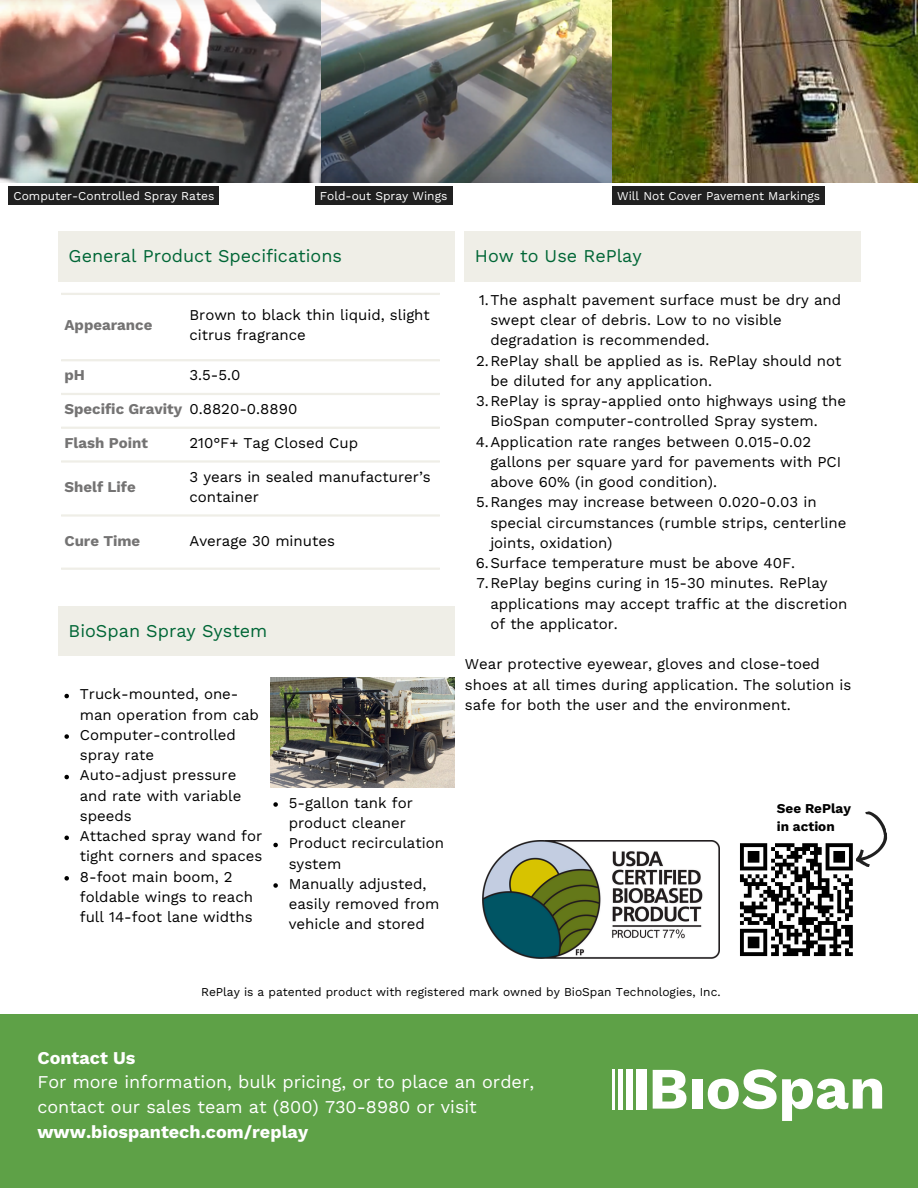
<style>
.page{position:relative;width:918px;height:1188px;background:#fff}
.page>*{position:absolute;margin:0;border:0;box-sizing:border-box;transform-origin:0 0}
.t1{font:18px/24.8px "Work Sans";color:#fff}
.t2{font:18px "Work Sans";color:#006636}
.t3{font:15px/20.2px "Work Sans";color:#000}
.t4{font:700 15px "Work Sans";color:#747373}
.t5{font:700 13.5px/18px "Work Sans";color:#000}
.t6{font:12px "Work Sans";color:#fff}
.t7{font:12px "Work Sans";color:#000}
.s1{font-weight:700}
</style>
<div class="page">
<div style="left:0;top:1014px;width:918px;height:174px;background:#5ea147"></div>
<div style="left:59px;top:232px;width:396px;height:49px;background:#efeee7"></div>
<div style="left:59px;top:606px;width:396px;height:50px;background:#efeee7"></div>
<div style="left:465px;top:232px;width:396px;height:49px;background:#efeee7"></div>
<svg style="left:653px;top:1070px;width:33px;height:39px"></svg>
<div style="left:692px;top:1079px;width:10px;height:30px;background:#fff"></div>
<svg style="left:708px;top:1069px;width:174px;height:52px"></svg>
<div style="left:637px;top:1070px;width:9px;height:39px;background:#fff"></div>
<div style="left:627px;top:1070px;width:6px;height:39px;background:#fff"></div>
<div style="left:618px;top:1070px;width:5px;height:39px;background:#fff"></div>
<hr style="left:612px;top:1070px;width:2px;height:39px;background:#fff">
<img style="left:0;top:0;width:322px;height:182px">
<img style="left:322px;top:0;width:291px;height:182px">
<img style="left:613px;top:0;width:305px;height:182px">
<svg style="left:740px;top:811px;width:148px;height:146px"></svg>
<img style="left:270px;top:677px;width:185px;height:111px">
<hr style="left:61px;top:293px;width:379px;height:2px;background:#efeee7">
<hr style="left:61px;top:359px;width:379px;height:2px;background:#efeee7">
<hr style="left:61px;top:393px;width:379px;height:2px;background:#efeee7">
<hr style="left:61px;top:427px;width:379px;height:2px;background:#efeee7">
<hr style="left:61px;top:460px;width:379px;height:3px;background:#efeee7">
<hr style="left:61px;top:514px;width:379px;height:3px;background:#efeee7">
<hr style="left:61px;top:568px;width:379px;height:2px;background:#efeee7">
<img style="left:482px;top:841px;width:238px;height:118px">
<svg style="left:64px;top:694px;width:5px;height:4px"></svg>
<svg style="left:64px;top:734px;width:5px;height:5px"></svg>
<svg style="left:64px;top:775px;width:5px;height:4px"></svg>
<svg style="left:64px;top:836px;width:5px;height:4px"></svg>
<svg style="left:64px;top:876px;width:5px;height:5px"></svg>
<svg style="left:273px;top:802px;width:5px;height:5px"></svg>
<svg style="left:273px;top:843px;width:5px;height:4px"></svg>
<svg style="left:273px;top:883px;width:5px;height:5px"></svg>
<div style="left:9px;top:187px;width:210px;height:18px;background:#202020"></div>
<div style="left:315px;top:187px;width:137px;height:18px;background:#202020"></div>
<div style="left:612px;top:187px;width:213px;height:18px;background:#202020"></div>
<p class="t6" style="left:14px;top:189px;width:202px">Computer-Controlled Spray Rates</p>
<p class="t6" style="left:320px;top:189px;width:129px">Fold-out Spray Wings</p>
<p class="t6" style="left:617px;top:189px;width:205px">Will Not Cover Pavement Markings</p>
<p class="t2" style="left:69px;top:245px;width:275px">General Product Specifications</p>
<p class="t4" style="left:64px;top:316px;width:89px">Appearance</p>
<p class="t3" style="left:189px;top:304px;width:242px">Brown to black thin liquid, slight citrus fragrance</p>
<p class="t4" style="left:64px;top:367px;width:22px">pH</p>
<p class="t3" style="left:189px;top:365px;width:53px">3.5-5.0</p>
<p class="t4" style="left:64px;top:400px;width:119px">Specific Gravity</p>
<p class="t3" style="left:189px;top:399px;width:109px">0.8820-0.8890</p>
<p class="t4" style="left:64px;top:434px;width:85px">Flash Point</p>
<p class="t3" style="left:189px;top:433px;width:170px">210°F+ Tag Closed Cup</p>
<p class="t4" style="left:64px;top:478px;width:73px">Shelf Life</p>
<p class="t3" style="left:189px;top:466px;width:243px">3 years in sealed manufacturer’s container</p>
<p class="t4" style="left:64px;top:532px;width:77px">Cure Time</p>
<p class="t3" style="left:189px;top:531px;width:147px">Average 30 minutes</p>
<p class="t2" style="left:69px;top:620px;width:200px">BioSpan Spray System</p>
<p class="t3" style="left:80px;top:684px;width:181px">Truck-mounted, one&shy;man operation from cab</p>
<p class="t3" style="left:80px;top:725px;width:158px">Computer-controlled spray rate</p>
<p class="t3" style="left:80px;top:765px;width:163px">Auto-adjust pressure and rate with variable speeds</p>
<p class="t3" style="left:80px;top:826px;width:184px">Attached spray wand for tight corners and spaces</p>
<p class="t3" style="left:80px;top:866px;width:175px">8-foot main boom, 2 foldable wings to reach full 14-foot lane widths</p>
<p class="t3" style="left:289px;top:793px;width:126px">5-gallon tank for product cleaner</p>
<p class="t3" style="left:289px;top:833px;width:157px">Product recirculation system</p>
<p class="t3" style="left:289px;top:874px;width:152px">Manually adjusted, easily removed from vehicle and stored</p>
<p class="t2" style="left:475px;top:245px;width:168px">How to Use RePlay</p>
<p class="t3" style="left:490px;top:289px;width:352px;text-indent:-11px">1.The asphalt pavement surface must be dry and swept clear of debris. Low to no visible degradation is recommended.</p>
<p class="t3" style="left:490px;top:350px;width:353px;text-indent:-14px">2.RePlay shall be applied as is. RePlay should not be diluted for any application.</p>
<p class="t3" style="left:490px;top:391px;width:357px;text-indent:-14px">3.RePlay is spray-applied onto highways using the<br>BioSpan computer-controlled Spray system.</p>
<p class="t3" style="left:490px;top:431px;width:353px;text-indent:-15px">4.Application rate ranges between 0.015-0.02 gallons per square yard for pavements with PCI above 60% (in good condition).</p>
<p class="t3" style="left:490px;top:492px;width:358px;text-indent:-14px">5.Ranges may increase between 0.020-0.03 in special circumstances (rumble strips, centerline joints, oxidation)</p>
<h3 class="t3" style="left:476px;top:553px;width:321px">6.Surface temperature must be above 40F.</h3>
<p class="t3" style="left:490px;top:573px;width:359px;text-indent:-14px">7.RePlay begins curing in 15-30 minutes. RePlay applications may accept traffic at the discretion of the applicator.</p>
<p class="t3" style="left:465px;top:654px;width:388px">Wear protective eyewear, gloves and close-toed shoes at all times during application. The solution is safe for both the user and the environment.</p>
<p class="t5" style="left:777px;top:800px;width:76px">See RePlay in action</p>
<p class="t7" style="left:201px;top:985px;width:521px">RePlay is a patented product with registered mark owned by BioSpan Technologies, Inc.</p>
<p class="t1" style="left:37px;top:1045px;width:498px"><span class="s1">Contact Us<br></span>For more information, bulk pricing, or to place an order, contact our sales team at (800) 730-8980 or visit <span class="s1">www.biospantech.com/replay</span></p>
</div>
